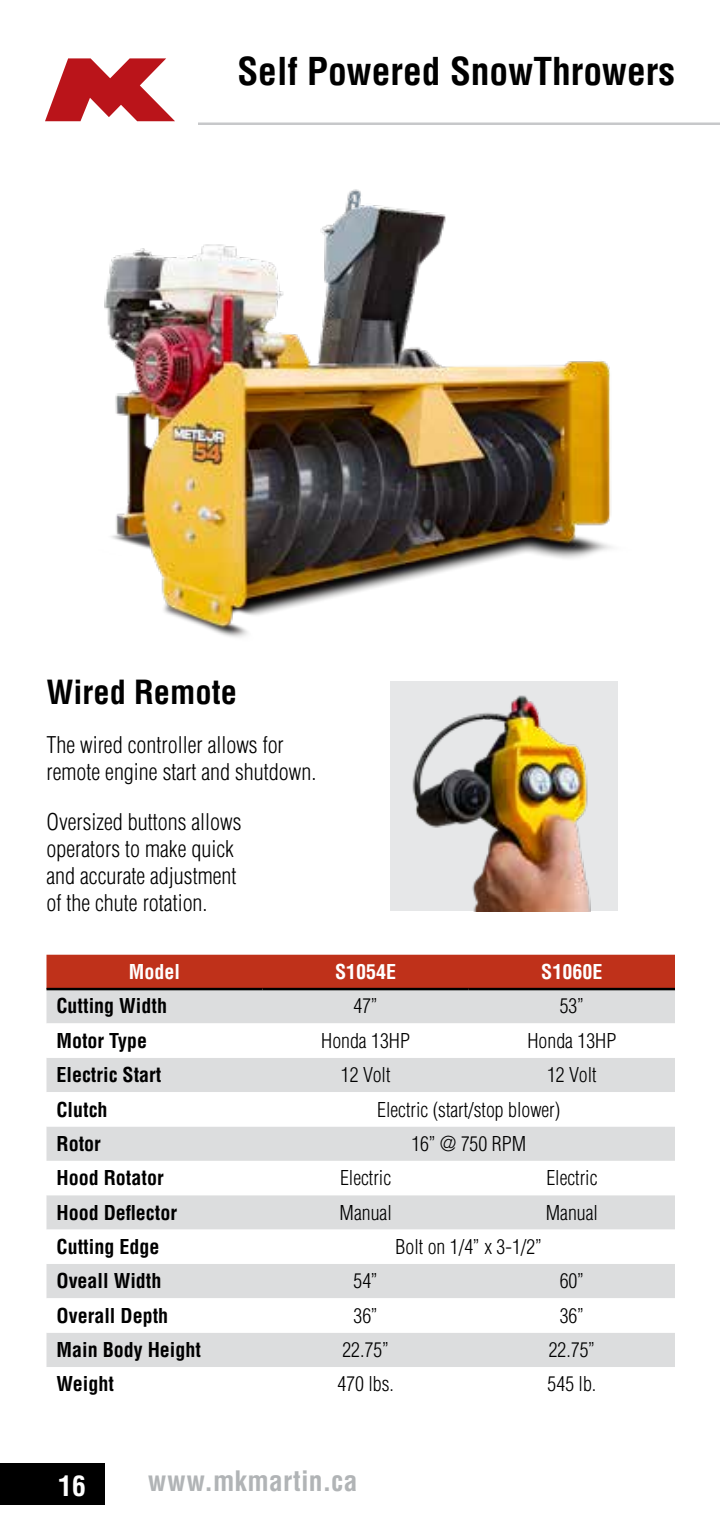
<style>
.page{position:relative;width:720px;height:1530px;background:#fff}
.page>*{position:absolute;margin:0;border:0;box-sizing:border-box;transform-origin:0 0}
.t1{font:700 condensed 37.5px "Helvetica LT Std";color:#000}
.t2{font:700 condensed 32.5px "Helvetica LT Std";color:#000}
.t3{font:700 condensed 27.5px "Helvetica LT Std";letter-spacing:.015em;color:#b1b4b6}
.t4{font:700 condensed 27.5px "Helvetica LT Std";color:#fff}
.t5{font:300 condensed 22.5px/27px "Helvetica LT Std";color:#000}
.t6{font:300 condensed 20px "Helvetica LT Std";color:#000}
.t7{font:700 condensed 20px "Helvetica LT Std";color:#000}
.t8{font:700 condensed 20px "Helvetica LT Std";color:#fff}
</style>
<div class="page">
<hr style="left:198px;top:122px;width:522px;height:3px;background:#c7c8ca">
<svg style="left:45px;top:58px;width:130px;height:63px"></svg>
<div style="left:0;top:1463px;width:105px;height:42px;background:#000"></div>
<img style="left:104px;top:189px;width:508px;height:501px">
<div style="left:47px;top:955px;width:628px;height:33px;background:#bf311a"></div>
<div style="left:47px;top:990px;width:628px;height:33px;background:#dcddde"></div>
<svg style="left:47px;top:1058px;width:628px;height:309px;fill:#dcddde"></svg>
<hr style="left:47px;top:988px;width:216px;height:2px;background:#000">
<hr style="left:262px;top:988px;width:207px;height:2px;background:#000">
<hr style="left:469px;top:988px;width:206px;height:2px;background:#000">
<img style="left:391px;top:681px;width:227px;height:230px">
<h1 class="t1" style="left:237px;top:48px;width:439px">Self Powered SnowThrowers</h1>
<h2 class="t2" style="left:47px;top:672px;width:192px">Wired Remote</h2>
<p class="t5" style="left:47px;top:732px;width:271px">The wired controller allows for remote engine start and shutdown.</p>
<p class="t5" style="left:47px;top:808px;width:196px">Oversized buttons allows operators to make quick and accurate adjustment of the chute rotation.</p>
<p class="t8" style="left:129px;top:959px;width:53px">Model</p>
<p class="t8" style="left:335px;top:959px;width:63px">S1054E</p>
<p class="t8" style="left:541px;top:959px;width:63px">S1060E</p>
<p class="t7" style="left:57px;top:994px;width:112px">Cutting Width</p>
<p class="t6" style="left:353px;top:994px;width:26px">47”</p>
<p class="t6" style="left:560px;top:994px;width:26px">53”</p>
<p class="t7" style="left:57px;top:1028px;width:92px">Motor Type</p>
<p class="t6" style="left:321px;top:1028px;width:90px">Honda 13HP</p>
<p class="t6" style="left:527px;top:1028px;width:90px">Honda 13HP</p>
<p class="t7" style="left:57px;top:1062px;width:107px">Electric Start</p>
<p class="t6" style="left:341px;top:1062px;width:51px">12 Volt</p>
<p class="t6" style="left:547px;top:1062px;width:51px">12 Volt</p>
<p class="t7" style="left:57px;top:1097px;width:53px">Clutch</p>
<p class="t6" style="left:377px;top:1097px;width:185px">Electric (start/stop blower)</p>
<p class="t7" style="left:57px;top:1131px;width:46px">Rotor</p>
<p class="t6" style="left:411px;top:1131px;width:116px">16” @ 750 RPM</p>
<p class="t7" style="left:57px;top:1165px;width:109px">Hood Rotator</p>
<p class="t6" style="left:340px;top:1166px;width:53px">Electric</p>
<p class="t6" style="left:546px;top:1166px;width:53px">Electric</p>
<p class="t7" style="left:57px;top:1200px;width:122px">Hood Deflector</p>
<p class="t6" style="left:340px;top:1200px;width:54px">Manual</p>
<p class="t6" style="left:546px;top:1200px;width:54px">Manual</p>
<p class="t7" style="left:57px;top:1234px;width:104px">Cutting Edge</p>
<p class="t6" style="left:396px;top:1234px;width:148px">Bolt on 1/4” x 3-1/2”</p>
<p class="t7" style="left:57px;top:1269px;width:107px">Oveall Width</p>
<p class="t6" style="left:353px;top:1269px;width:26px">54”</p>
<p class="t6" style="left:560px;top:1269px;width:26px">60”</p>
<p class="t7" style="left:57px;top:1303px;width:113px">Overall Depth</p>
<p class="t6" style="left:353px;top:1303px;width:26px">36”</p>
<p class="t6" style="left:560px;top:1303px;width:26px">36”</p>
<p class="t7" style="left:57px;top:1337px;width:146px">Main Body Height</p>
<p class="t6" style="left:342px;top:1337px;width:48px">22.75”</p>
<p class="t6" style="left:549px;top:1337px;width:48px">22.75”</p>
<p class="t7" style="left:57px;top:1372px;width:59px">Weight</p>
<p class="t6" style="left:337px;top:1372px;width:58px">470 lbs.</p>
<p class="t6" style="left:548px;top:1372px;width:50px">545 lb.</p>
<h3 class="t4" style="left:58px;top:1469px;width:29px">16</h3>
<h3 class="t3" style="left:148px;top:1464px;width:211px">www.mkmartin.ca</h3>
</div>
